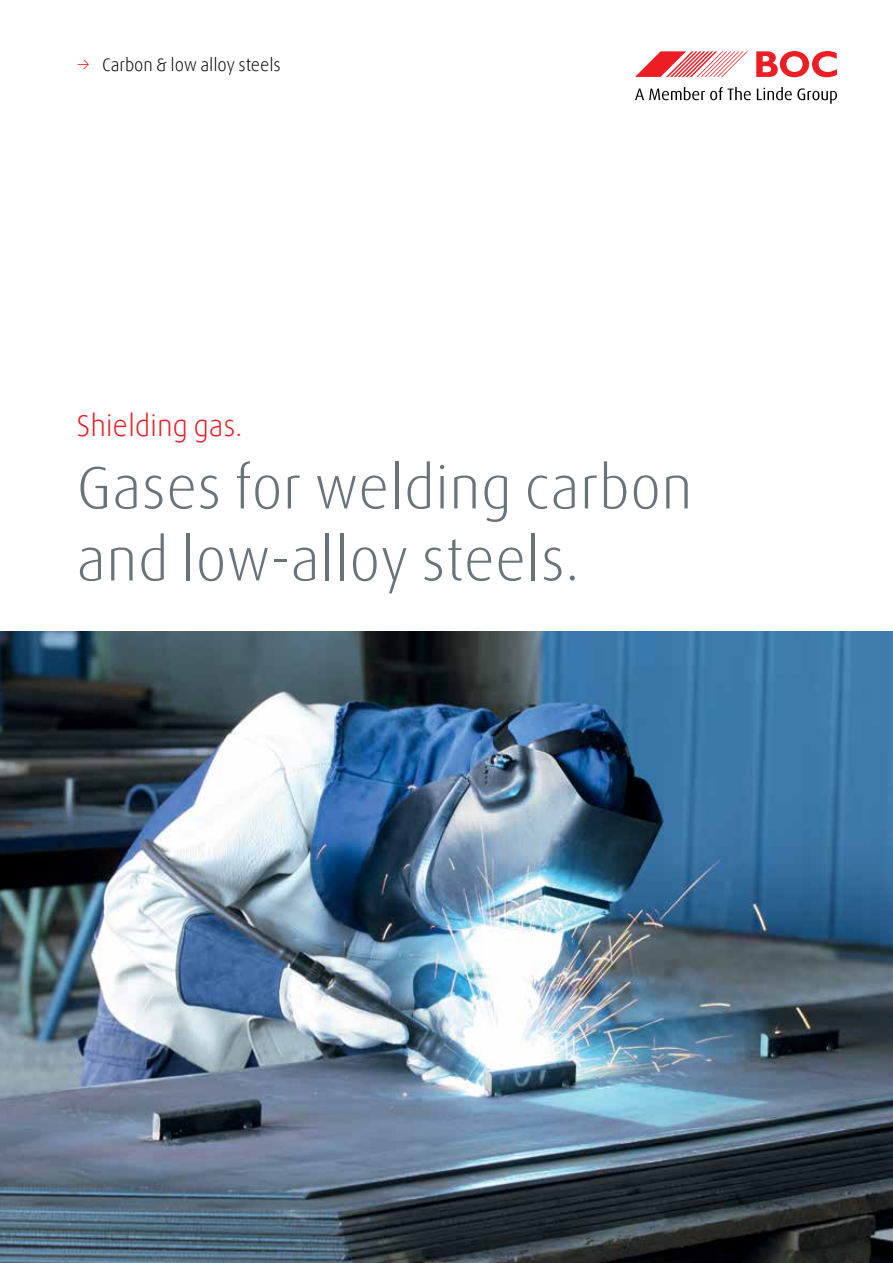
<style>
.page{position:relative;width:893px;height:1263px;background:#fff}
.page>*{position:absolute;margin:0;border:0;box-sizing:border-box;transform-origin:0 0}
.t1{font:60px/72px "Linde Dax Office";color:#68737a}
.t2{font:30px "Linde Dax Office";letter-spacing:-.01em;color:#ed1d24}
.t3{font:18px "Linde Dax Office";letter-spacing:-.01em;color:#000}
.s1{color:#ed1d24}
</style>
<div class="page">
<img style="left:0;top:631px;width:893px;height:632px">
<svg style="left:756px;top:51px;width:81px;height:26px"></svg>
<svg style="left:635px;top:51px;width:113px;height:26px"></svg>
<svg style="left:635px;top:87px;width:116px;height:13px"></svg>
<svg style="left:757px;top:87px;width:80px;height:17px"></svg>
<p class="t3" style="left:77px;top:54px;width:206px"><span class="s1">→</span> Carbon &amp; low alloy steels</p>
<p class="t2" style="left:77px;top:407px;width:168px">Shielding gas.</p>
<p class="t1" style="left:77px;top:450px;width:618px">Gases for welding carbon and low-alloy steels.</p>
</div>
